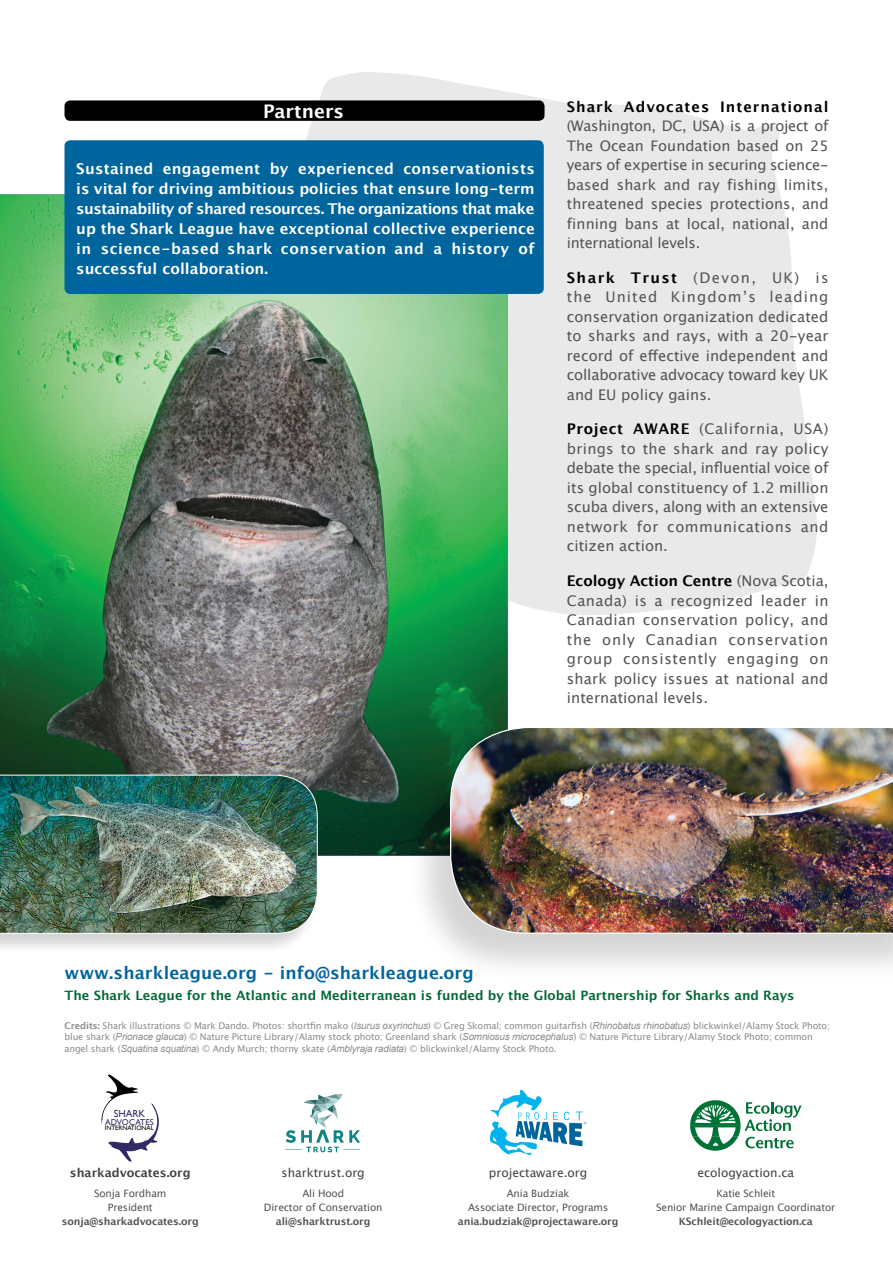
<style>
.page{position:relative;width:893px;height:1263px;background:#fff}
.page>*{position:absolute;margin:0;border:0;box-sizing:border-box;transform-origin:0 0}
.t1{font:700 18.75px "Lucida Grande";color:#fff}
.t2{font:700 17.1px "Lucida Grande";letter-spacing:.005em;color:#00649d}
.t3{font:700 14.85px/20px "Lucida Grande";letter-spacing:.005em;color:#fff;text-align:justify}
.t4{font:14.7px/19.5px "Lucida Grande";letter-spacing:.005em;color:#545456;text-align:justify}
.t5{font:14.55px/19.5px "Lucida Grande";letter-spacing:.01em;color:#545456;text-align:justify}
.t6{font:700 14.55px "Lucida Grande";letter-spacing:.07em;color:#000}
.t7{font:700 12.9px "Lucida Grande";color:#026937}
.t8{font:12px "Lucida Grande";color:#414042}
.t9{font:700 12px "Lucida Grande";color:#414042}
.t10{font:10.2px/13.6px "Lucida Grande";letter-spacing:-.01em;color:#545456;text-align:center}
.t11{font:700 10.2px "Lucida Grande";letter-spacing:-.01em;color:#545456}
.t12{font:10.2px "Gill Sans";color:#312b65}
.t13{font:9.15px/11.6px "Lucida Grande";letter-spacing:-.015em;color:#8a8c8e}
.t14{font:8.4px "Gill Sans";letter-spacing:.015em;color:#312b65}
.t15{font:6.45px "Gill Sans";letter-spacing:-.005em;color:#000}
.s1{font-weight:700;color:#000}
.s2{font-weight:700}
.s3{font-family:"Arial";font-style:italic;font-size:9.75px}
</style>
<div class="page">
<svg style="left:306px;top:72px;width:511px;height:543px;fill:#e9e9ea"></svg>
<img style="left:0;top:194px;width:508px;height:662px">
<div style="left:64px;top:140px;width:480px;height:154px;background:#00649d;border-radius:6px"></div>
<div style="left:64px;top:100px;width:481px;height:21px;background:#000;border-radius:6px"></div>
<svg style="left:285px;top:1094px;width:75px;height:58px"></svg>
<svg style="left:490px;top:1090px;width:96px;height:65px"></svg>
<svg style="left:690px;top:1100px;width:111px;height:51px"></svg>
<svg style="left:101px;top:1074px;width:58px;height:88px"></svg>
<div style="left:0;top:775px;width:319px;height:180px;background:#000;opacity:.17"></div>
<img style="left:0;top:775px;width:318px;height:159px">
<div style="left:406px;top:727px;width:487px;height:256px;background:#000;opacity:.17"></div>
<img style="left:450px;top:727px;width:443px;height:207px">
<p class="t1" style="left:263px;top:96px;width:83px">Partners</p>
<p class="t6" style="left:567px;top:95px;width:263px">Shark Advocates International</p>
<p class="t5" style="left:567px;top:117px;width:263px">(Washington, DC, USA) is a project of The Ocean Foundation based on 25 years of expertise in securing science&shy;based shark and ray fishing limits, threatened species protections, and finning bans at local, national, and international levels.</p>
<p class="t4" style="left:567px;top:268px;width:263px"><span class="s1">Shark Trust</span> (Devon, UK) is the United Kingdom’s leading conservation organization dedicated to sharks and rays, with a 20-year record of effective independent and collaborative advocacy toward key UK and EU policy gains.</p>
<p class="t4" style="left:567px;top:420px;width:263px"><span class="s1">Project AWARE</span> (California, USA) brings to the shark and ray policy debate the special, influential voice of its global constituency of 1.2 million scuba divers, along with an extensive network for communications and citizen action.</p>
<p class="t4" style="left:567px;top:571px;width:263px"><span class="s1">Ecology Action Centre</span> (Nova Scotia, Canada) is a recognized leader in Canadian conservation policy, and the only Canadian conservation group consistently engaging on shark policy issues at national and international levels.</p>
<p class="t3" style="left:76px;top:158px;width:460px">Sustained engagement by experienced conservationists is vital for driving ambitious policies that ensure long-term sustainability of shared resources. The organizations that make up the Shark League have exceptional collective experience in science- based shark conservation and a history of successful collaboration.</p>
<p class="t2" style="left:64px;top:959px;width:411px">www.sharkleague.org - info@sharkleague.org</p>
<p class="t7" style="left:64px;top:984px;width:732px">The Shark League for the Atlantic and Mediterranean is funded by the Global Partnership for Sharks and Rays</p>
<p class="t13" style="left:64px;top:1020px;width:767px"><span class="s2">Credits:</span> Shark illustrations © Mark Dando. Photos: shortfin mako (<span class="s3">Isurus oxyrinchus</span>) © Greg Skomal; common guitarfish (<span class="s3">Rhinobatus rhinobatus</span>) blickwinkel/Alamy Stock Photo; blue shark (<span class="s3">Prionace glauca</span>) © Nature Picture Library/Alamy stock photo; Greenland shark (<span class="s3">Somniosus microcephalus</span>) © Nature Picture Library/Alamy Stock Photo; common angel shark (<span class="s3">Squatina squatina</span>) © Andy Murch; thorny skate (<span class="s3">Amblyraja radiata</span>) © blickwinkel/Alamy Stock Photo.</p>
<p class="t12" style="left:114px;top:1108px;width:33px">SHARK</p>
<p class="t14" style="left:105px;top:1117px;width:50px">ADVOCATES</p>
<p class="t15" style="left:105px;top:1124px;width:51px">INTERNATIONAL</p>
<p class="t9" style="left:70px;top:1163px;width:122px">sharkadvocates.org</p>
<p class="t8" style="left:282px;top:1166px;width:85px">sharktrust.org</p>
<p class="t8" style="left:489px;top:1166px;width:100px">projectaware.org</p>
<p class="t8" style="left:697px;top:1166px;width:98px">ecologyaction.ca</p>
<p class="t10" style="left:94px;top:1187px;width:74px">Sonja Fordham<br>President</p>
<p class="t11" style="left:62px;top:1213px;width:138px">sonja@sharkadvocates.org</p>
<p class="t10" style="left:264px;top:1187px;width:120px">Ali Hood<br>Director of Conservation</p>
<p class="t11" style="left:276px;top:1213px;width:96px">ali@sharktrust.org</p>
<p class="t10" style="left:468px;top:1187px;width:142px">Ania Budziak<br>Associate Director, Programs</p>
<p class="t11" style="left:458px;top:1213px;width:162px">ania.budziak@projectaware.org</p>
<p class="t10" style="left:656px;top:1187px;width:181px">Katie Schleit<br>Senior Marine Campaign Coordinator</p>
<p class="t11" style="left:679px;top:1213px;width:136px">KSchleit@ecologyaction.ca</p>
</div>
